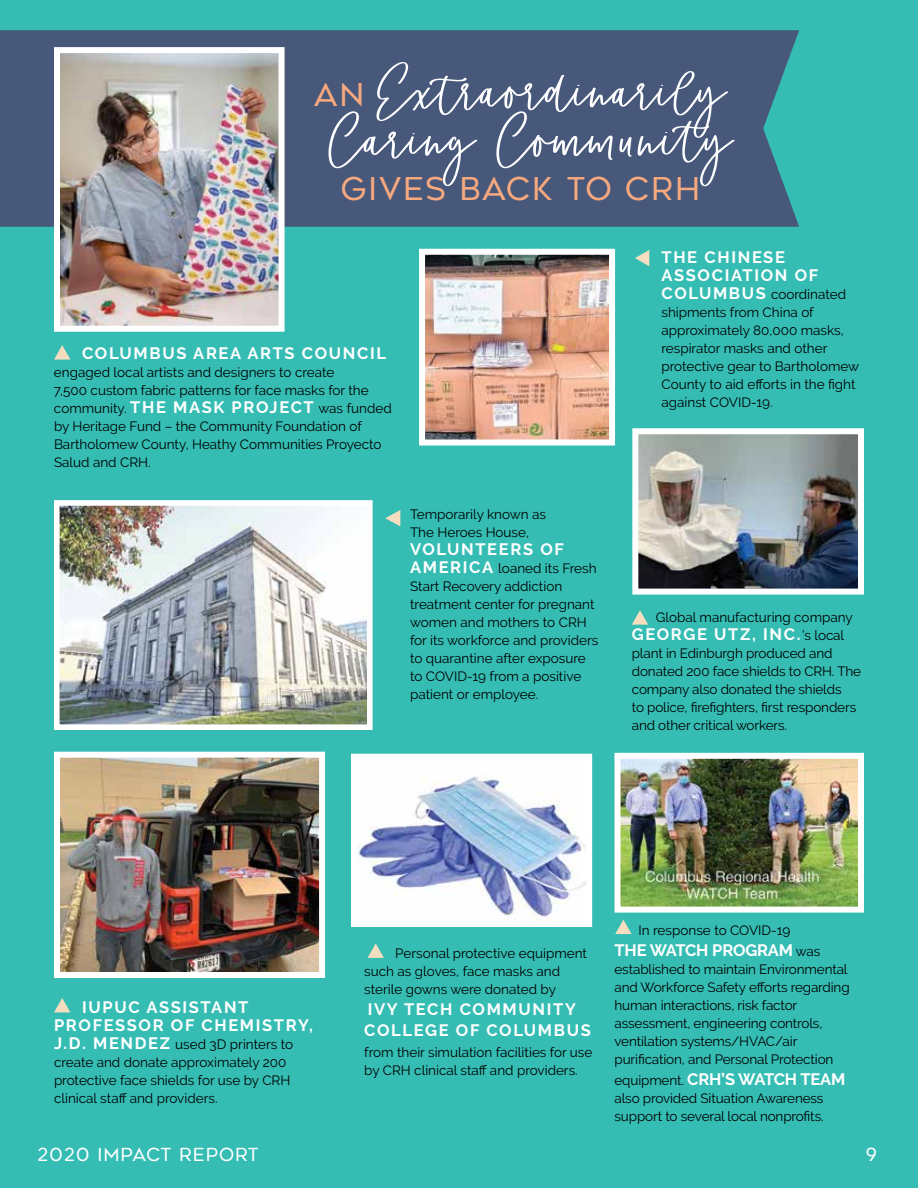
<style>
.page{position:relative;width:918px;height:1188px;background:#fff}
.page>*{position:absolute;margin:0;border:0;box-sizing:border-box;transform-origin:0 0}
.t1{font:57.3px/48.4px "Pinot";color:#fff}
.t2{font:31.35px "Geometos Neue";letter-spacing:.05em;color:#f8a97e}
.t3{font:18px "Geometos Neue";letter-spacing:.05em;color:#fff}
.t4{font:700 16.5px/18px "Raleway";letter-spacing:.1em;color:#fff}
.t5{font:700 16.5px "Raleway";letter-spacing:-.01em;color:#fff}
.t6{font:13.5px/18px "Raleway";color:#000}
.s1{font-family:"Geometos Neue";font-size:31.35px;color:#f8a97e}
.s2{font-weight:700;font-size:16.5px;color:#fff}
.s3{font-weight:400;font-size:13.5px;color:#000}
</style>
<div class="page">
<div style="left:0;top:1121px;width:918px;height:67px;background:#35bdb4"></div>
<div style="left:0;top:0;width:918px;height:1134px;background:#35bdb4"></div>
<div style="left:0;top:30px;width:799px;height:197px;background:#47587b"></div>
<img style="left:61px;top:54px;width:217px;height:271px">
<div style="left:54px;top:47px;width:231px;height:285px;border:6px solid #fff"></div>
<img style="left:426px;top:256px;width:182px;height:183px">
<div style="left:419px;top:249px;width:196px;height:197px;border:6px solid #fff"></div>
<img style="left:61px;top:507px;width:305px;height:216px">
<div style="left:54px;top:500px;width:319px;height:230px;border:6px solid #fff"></div>
<img style="left:358px;top:761px;width:227px;height:159px">
<div style="left:351px;top:754px;width:241px;height:173px;border:6px solid #fff"></div>
<img style="left:639px;top:435px;width:218px;height:153px">
<div style="left:632px;top:428px;width:232px;height:167px;border:6px solid #fff"></div>
<img style="left:61px;top:759px;width:257px;height:212px">
<div style="left:54px;top:752px;width:271px;height:226px;border:6px solid #fff"></div>
<svg style="left:635px;top:250px;width:14px;height:16px"></svg>
<svg style="left:54px;top:345px;width:16px;height:15px"></svg>
<svg style="left:368px;top:944px;width:16px;height:14px"></svg>
<svg style="left:385px;top:510px;width:15px;height:16px"></svg>
<svg style="left:54px;top:998px;width:16px;height:14px"></svg>
<svg style="left:632px;top:610px;width:16px;height:15px"></svg>
<svg style="left:615px;top:920px;width:17px;height:14px"></svg>
<img style="left:622px;top:760px;width:235px;height:146px">
<div style="left:615px;top:753px;width:249px;height:160px;border:6px solid #fff"></div>
<h1 class="t1" style="left:314px;top:62px;width:420px"><span class="s1">AN</span> Extraordinarily<br>Caring Community</h1>
<h2 class="t2" style="left:341px;top:171px;width:361px">GIVES BACK TO CRH</h2>
<p class="t4" style="left:82px;top:344px;width:306px">COLUMBUS AREA ARTS COUNCIL</p>
<p class="t6" style="left:54px;top:363px;width:339px">engaged local artists and designers to create<br>7,500 custom fabric patterns for face masks for the community. <span class="s2">THE MASK PROJECT</span> was funded by Heritage Fund – the Community Foundation of Bartholomew County, Heathy Communities Proyecto Salud and CRH.</p>
<p class="t6" style="left:410px;top:506px;width:138px">Temporarily known as<br>The Heroes House,</p>
<p class="t4" style="left:410px;top:541px;width:155px">VOLUNTEERS OF</p>
<p class="t6" style="left:410px;top:560px;width:190px"><span class="s2">AMERICA</span> loaned its Fresh<br>Start Recovery addiction treatment center for pregnant women and mothers to CRH for its workforce and providers to quarantine after exposure to COVID-19 from a positive patient or employee.</p>
<p class="t4" style="left:662px;top:248px;width:158px">THE CHINESE<br>ASSOCIATION OF</p>
<p class="t6" style="left:661px;top:285px;width:199px"><span class="s2">COLUMBUS</span> coordinated shipments from China of approximately 80,000 masks, respirator masks and other protective gear to Bartholomew<br>County to aid efforts in the fight against COVID-19.</p>
<p class="t6" style="left:656px;top:609px;width:198px">Global manufacturing company</p>
<p class="t4" style="left:632px;top:626px;width:214px">GEORGE UTZ, INC.<span class="s3">’s local</span></p>
<p class="t6" style="left:632px;top:645px;width:231px">plant in Edinburgh produced and donated 200 face shields to CRH. The company also donated the shields<br>to police, firefighters, first responders and other critical workers.</p>
<p class="t4" style="left:54px;top:998px;width:261px;text-indent:28px">IUPUC ASSISTANT<br>PROFESSOR OF CHEMISTRY,</p>
<p class="t6" style="left:54px;top:1035px;width:241px"><span class="s2">J.D. MENDEZ</span> used 3D printers to create and donate approximately 200 protective face shields for use by CRH clinical staff and providers.</p>
<p class="t6" style="left:364px;top:944px;width:224px;text-indent:31px">Personal protective equipment such as gloves, face masks and sterile gowns were donated by</p>
<p class="t4" style="left:364px;top:998px;width:228px;line-height:21px">IVY TECH COMMUNITY<br>COLLEGE OF COLUMBUS</p>
<p class="t6" style="left:364px;top:1043px;width:230px">from their simulation facilities for use by CRH clinical staff and providers.</p>
<p class="t6" style="left:639px;top:921px;width:153px">In response to COVID-19</p>
<p class="t5" style="left:615px;top:941px;width:207px">THE WATCH PROGRAM <span class="s3">was</span></p>
<p class="t6" style="left:615px;top:960px;width:237px">established to maintain Environmental and Workforce Safety efforts regarding human interactions, risk factor assessment, engineering controls, ventilation systems/HVAC/air purification, and Personal Protection</p>
<p class="t5" style="left:615px;top:1070px;width:232px"><span class="s3">equipment.</span> CRH’S WATCH TEAM</p>
<p class="t6" style="left:615px;top:1089px;width:211px">also provided Situation Awareness support to several local nonprofits.</p>
<h3 class="t3" style="left:37px;top:1144px;width:223px">2020 IMPACT REPORT</h3>
<h3 class="t3" style="left:865px;top:1144px;width:13px">9</h3>
</div>
